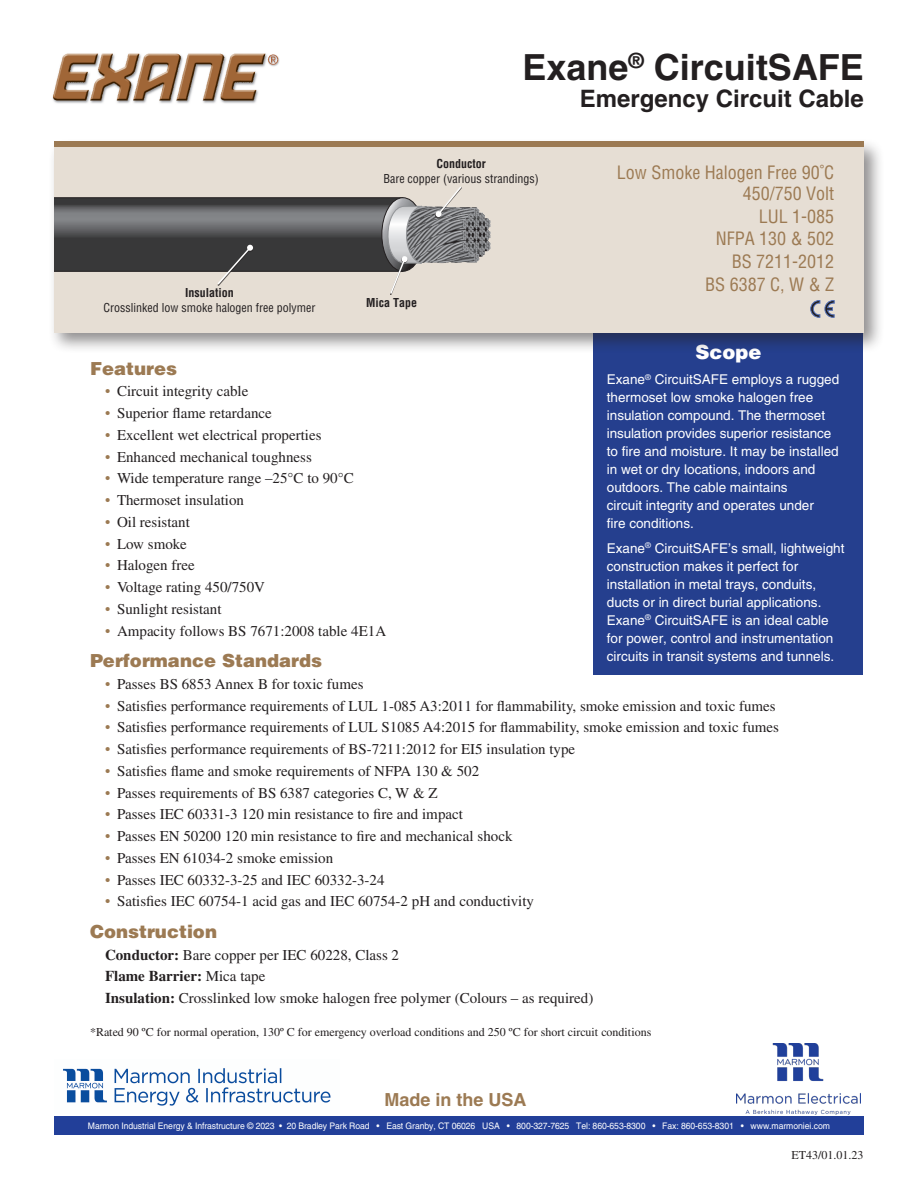
<style>
.page{position:relative;width:918px;height:1188px;background:#fff}
.page>*{position:absolute;margin:0;border:0;box-sizing:border-box;transform-origin:0 0}
.Product_title{font:700 36px "Helvetica";color:#231f20}
.Product_subtitle{font:700 24px "Helvetica";color:#231f20}
.t1{font:900 19.5px "Helvetica";color:#fff}
.Specs{font:condensed 18px/21px "Helvetica";color:#9c7a53;text-align:right}
.Subheads{font:900 18px "Helvetica";color:#9c7a53}
.t2{font:700 18px "Helvetica";color:#9c7a53}
.Body_text{font:15px "Times";color:#231f20}
.Body_text-2{font:700 15px "Times";color:#231f20}
.t3{font:13.5px/18px "Helvetica";color:#fff}
.note{font:12px "Times";color:#231f20}
.Callout{font:condensed 12px "Helvetica";color:#231f20}
.Callout-2{font:700 condensed 12px "Helvetica";color:#231f20}
.t4{font:9px "Helvetica";letter-spacing:-.01em;color:#fff;scale:.96 1}
.s1{color:#9c7a53}
.s2{font-weight:700}
.s3{font-weight:400}
</style>
<div class="page">
<div style="left:54px;top:1117px;width:810px;height:18px;background:#223f99"></div>
<img style="left:737px;top:1044px;width:123px;height:71px">
<div style="left:593px;top:330px;width:270px;height:344px;background:#253f8e"></div>
<div style="left:48px;top:138px;width:837px;height:216px;background:#231f20;opacity:.5"></div>
<div style="left:54px;top:144px;width:810px;height:189px;background:#e6ded4"></div>
<div style="left:54px;top:141px;width:810px;height:6px;background:#9c7a53"></div>
<img style="left:52px;top:53px;width:228px;height:51px">
<img style="left:463px;top:207px;width:28px;height:56px">
<svg style="left:811px;top:301px;width:23px;height:16px"></svg>
<svg style="left:54px;top:187px;width:409px;height:108px"></svg>
<img style="left:63px;top:1068px;width:268px;height:38px">
<p class="Callout-2" style="left:185px;top:285px;width:50px">Insulation</p>
<p class="Callout" style="left:104px;top:300px;width:213px">Crosslinked low smoke halogen free polymer</p>
<p class="Product_title" style="left:522px;top:46px;width:343px">Exane<sup>®</sup> CircuitSAFE</p>
<p class="Product_subtitle" style="left:580px;top:84px;width:286px">Emergency Circuit Cable</p>
<p class="Callout-2" style="left:436px;top:157px;width:51px">Conductor</p>
<p class="Callout" style="left:383px;top:171px;width:157px">Bare copper (various strandings)</p>
<p class="Callout-2" style="left:366px;top:295px;width:53px">Mica Tape</p>
<p class="Specs" style="left:617px;top:162px;width:219px">Low Smoke Halogen Free 90˚C<br>450/750 Volt</p>
<p class="Specs" style="left:759px;top:205px;width:77px">LUL 1-085</p>
<p class="Specs" style="left:716px;top:228px;width:120px">NFPA 130 &amp; 502</p>
<p class="Specs" style="left:732px;top:251px;width:104px">BS 7211-2012</p>
<p class="Specs" style="left:705px;top:273px;width:131px">BS 6387 C, W &amp; Z</p>
<h3 class="t1" style="left:695px;top:340px;width:68px">Scope</h3>
<p class="t3" style="left:607px;top:370px;width:234px">Exane<sup>®</sup> CircuitSAFE employs a rugged thermoset low smoke halogen free insulation compound. The thermoset insulation provides superior resistance to fire and moisture. It may be installed in wet or dry locations, indoors and outdoors. The cable maintains<br>circuit integrity and operates under<br>fire conditions.</p>
<p class="t3" style="left:607px;top:539px;width:239px">Exane<sup>®</sup> CircuitSAFE’s small, lightweight construction makes it perfect for installation in metal trays, conduits, ducts or in direct burial applications.<br>Exane<sup>®</sup> CircuitSAFE is an ideal cable for power, control and instrumentation circuits in transit systems and tunnels.</p>
<p class="Subheads" style="left:90px;top:356px;width:89px">Features</p>
<p class="Body_text" style="left:105px;top:383px;width:145px"><span class="s1">•</span> Circuit integrity cable</p>
<p class="Body_text" style="left:105px;top:405px;width:168px"><span class="s1">•</span> Superior flame retardance</p>
<p class="Body_text" style="left:105px;top:426px;width:218px"><span class="s1">•</span> Excellent wet electrical properties</p>
<p class="Body_text" style="left:105px;top:448px;width:208px"><span class="s1">•</span> Enhanced mechanical toughness</p>
<p class="Body_text" style="left:105px;top:470px;width:250px"><span class="s1">•</span> Wide temperature range –25°C to 90°C</p>
<p class="Body_text" style="left:105px;top:492px;width:141px"><span class="s1">•</span> Thermoset insulation</p>
<p class="Body_text" style="left:105px;top:513px;width:86px"><span class="s1">•</span> Oil resistant</p>
<p class="Body_text" style="left:105px;top:535px;width:83px"><span class="s1">•</span> Low smoke</p>
<p class="Body_text" style="left:105px;top:557px;width:91px"><span class="s1">•</span> Halogen free</p>
<p class="Body_text" style="left:105px;top:579px;width:162px"><span class="s1">•</span> Voltage rating 450/750V</p>
<p class="Body_text" style="left:105px;top:600px;width:118px"><span class="s1">•</span> Sunlight resistant</p>
<p class="Body_text" style="left:105px;top:622px;width:283px"><span class="s1">•</span> Ampacity follows BS 7671:2008 table 4E1A</p>
<p class="Subheads" style="left:90px;top:649px;width:234px">Performance Standards</p>
<p class="Body_text" style="left:105px;top:675px;width:260px"><span class="s1">•</span> Passes BS 6853 Annex B for toxic fumes</p>
<p class="Body_text" style="left:105px;top:697px;width:672px"><span class="s1">•</span> Satisfies performance requirements of LUL 1-085 A3:2011 for flammability, smoke emission and toxic fumes</p>
<p class="Body_text" style="left:105px;top:719px;width:676px"><span class="s1">•</span> Satisfies performance requirements of LUL S1085 A4:2015 for flammability, smoke emission and toxic fumes</p>
<p class="Body_text" style="left:105px;top:741px;width:472px"><span class="s1">•</span> Satisfies performance requirements of BS-7211:2012 for EI5 insulation type</p>
<p class="Body_text" style="left:105px;top:762px;width:376px"><span class="s1">•</span> Satisfies flame and smoke requirements of NFPA 130 &amp; 502</p>
<p class="Body_text" style="left:105px;top:784px;width:334px"><span class="s1">•</span> Passes requirements of BS 6387 categories C, W &amp; Z</p>
<p class="Body_text" style="left:105px;top:806px;width:359px"><span class="s1">•</span> Passes IEC 60331-3 120 min resistance to fire and impact</p>
<p class="Body_text" style="left:105px;top:828px;width:409px"><span class="s1">•</span> Passes EN 50200 120 min resistance to fire and mechanical shock</p>
<p class="Body_text" style="left:105px;top:849px;width:230px"><span class="s1">•</span> Passes EN 61034-2 smoke emission</p>
<p class="Body_text" style="left:105px;top:871px;width:281px"><span class="s1">•</span> Passes IEC 60332-3-25 and IEC 60332-3-24</p>
<p class="Body_text" style="left:105px;top:893px;width:431px"><span class="s1">•</span> Satisfies IEC 60754-1 acid gas and IEC 60754-2 pH and conductivity</p>
<p class="Subheads" style="left:90px;top:920px;width:129px">Construction</p>
<p class="Body_text" style="left:105px;top:946px;width:296px"><span class="s2">Conductor:</span> Bare copper per IEC 60228, Class 2</p>
<p class="Body_text-2" style="left:105px;top:967px;width:162px">Flame Barrier: <span class="s3">Mica tape</span></p>
<p class="Body_text" style="left:105px;top:990px;width:490px"><span class="s2">Insulation:</span> Crosslinked low smoke halogen free polymer (Colours – as required)</p>
<p class="note" style="left:90px;top:1025px;width:563px">*Rated 90 ºC for normal operation, 130º C for emergency overload conditions and 250 ºC for short circuit conditions</p>
<p class="t2" style="left:385px;top:1089px;width:144px">Made in the USA</p>
<p class="t4" style="left:88px;top:1121px;width:775px">Marmon Industrial Energy &amp; Infrastructure © 2023 • 20 Bradley Park Road • East Granby, CT 06026 USA • 800-327-7625 Tel: 860-653-8300 • Fax: 860-653-8301 • www.marmoniei.com</p>
<p class="note" style="left:791px;top:1148px;width:73px">ET43/01.01.23</p>
</div>
